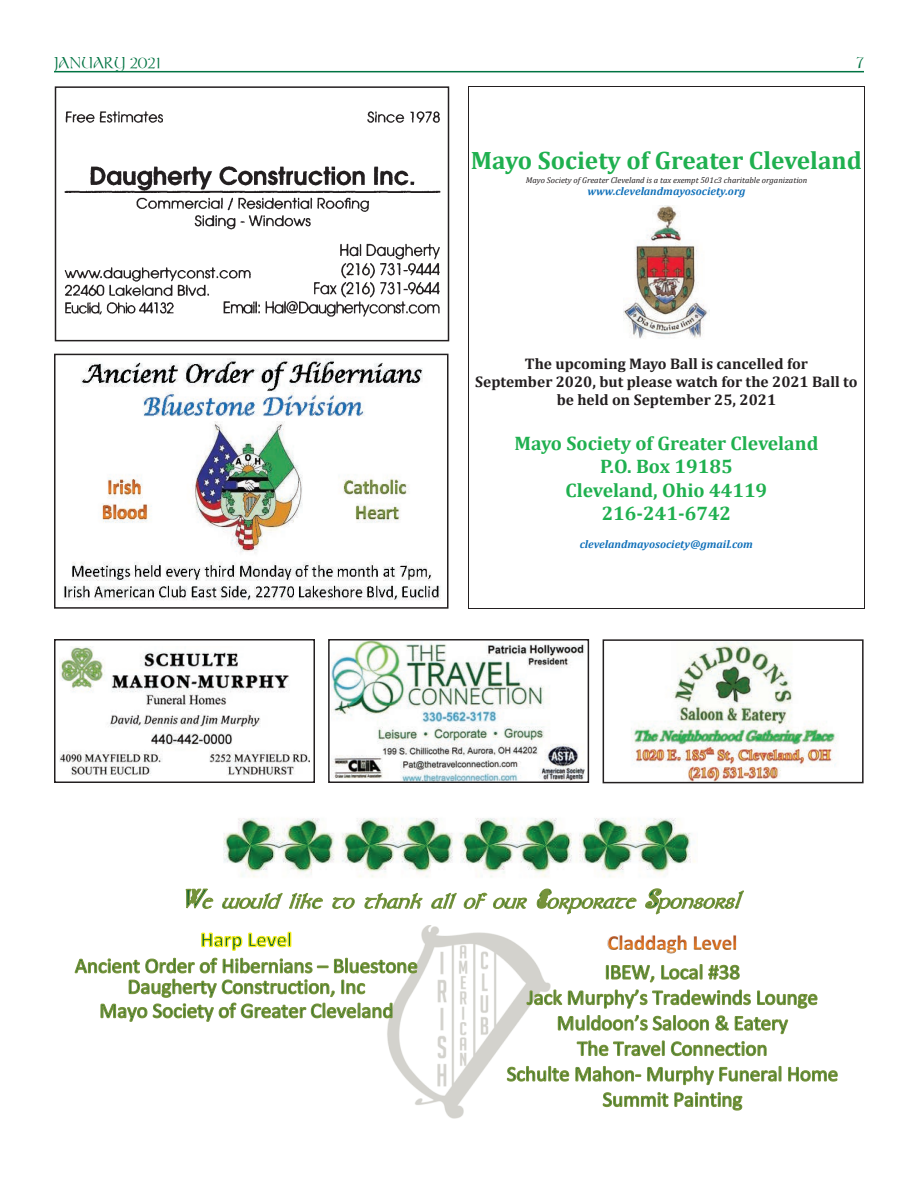
<style>
.page{position:relative;width:918px;height:1188px;background:#fff}
.page>*{position:absolute;margin:0;border:0;box-sizing:border-box;transform-origin:0 0}
.t1{font:700 25.2px "Cambria";color:#1fb04f}
.t2{font:700 19.65px/23.1px "Cambria";color:#1fb04f;text-align:center}
.t3{font:18px "Kelt Normal";color:#007342}
.t4{font:700 15.45px/18px "Cambria";color:#231f20;text-align:center}
.t5{font:italic 700 11.25px "Cambria";color:#1070b9}
.t6{font:italic 8.4px "Cambria";color:#231f20}
</style>
<div class="page">
<hr style="left:54px;top:71px;width:810px;height:1px;background:#007342">
<img style="left:64px;top:111px;width:377px;height:206px">
<div style="left:55px;top:86px;width:394px;height:255px;border:2px solid #231f20"></div>
<img style="left:64px;top:359px;width:377px;height:242px">
<div style="left:54px;top:354px;width:394px;height:255px;border:2px solid #231f20"></div>
<img style="left:59px;top:647px;width:251px;height:128px">
<div style="left:54px;top:639px;width:261px;height:144px;border:2px solid #231f20"></div>
<img style="left:331px;top:642px;width:254px;height:138px">
<div style="left:328px;top:639px;width:261px;height:144px;border:2px solid #231f20"></div>
<img style="left:631px;top:642px;width:206px;height:138px">
<div style="left:603px;top:639px;width:261px;height:144px;border:2px solid #231f20"></div>
<img style="left:624px;top:206px;width:85px;height:133px">
<hr style="left:469px;top:87px;width:395px;height:1px;background:#231f20">
<hr style="left:469px;top:87px;width:1px;height:521px;background:#231f20">
<hr style="left:864px;top:87px;width:1px;height:521px;background:#231f20">
<hr style="left:469px;top:608px;width:395px;height:1px;background:#231f20">
<img style="left:224px;top:818px;width:472px;height:60px">
<svg style="left:74px;top:888px;width:764px;height:224px"></svg>
<p class="t3" style="left:54px;top:54px;width:109px">JANUARY 2021</p>
<p class="t3" style="left:857px;top:54px;width:9px">7</p>
<h1 class="t1" style="left:471px;top:143px;width:392px">Mayo Society of Greater Cleveland</h1>
<p class="t6" style="left:526px;top:174px;width:283px">Mayo Society of Greater Cleveland is a tax exempt 501c3 charitable organization</p>
<p class="t5" style="left:588px;top:183px;width:159px">www.clevelandmayosociety.org</p>
<p class="t4" style="left:475px;top:354px;width:384px">The upcoming Mayo Ball is cancelled for<br>September 2020, but please watch for the 2021 Ball to be held on September 25, 2021</p>
<p class="t2" style="left:515px;top:432px;width:305px">Mayo Society of Greater Cleveland<br>P.O. Box 19185<br>Cleveland, Ohio 44119<br>216-241-6742</p>
<p class="t5" style="left:580px;top:536px;width:175px">clevelandmayosociety@gmail.com</p>
</div>
